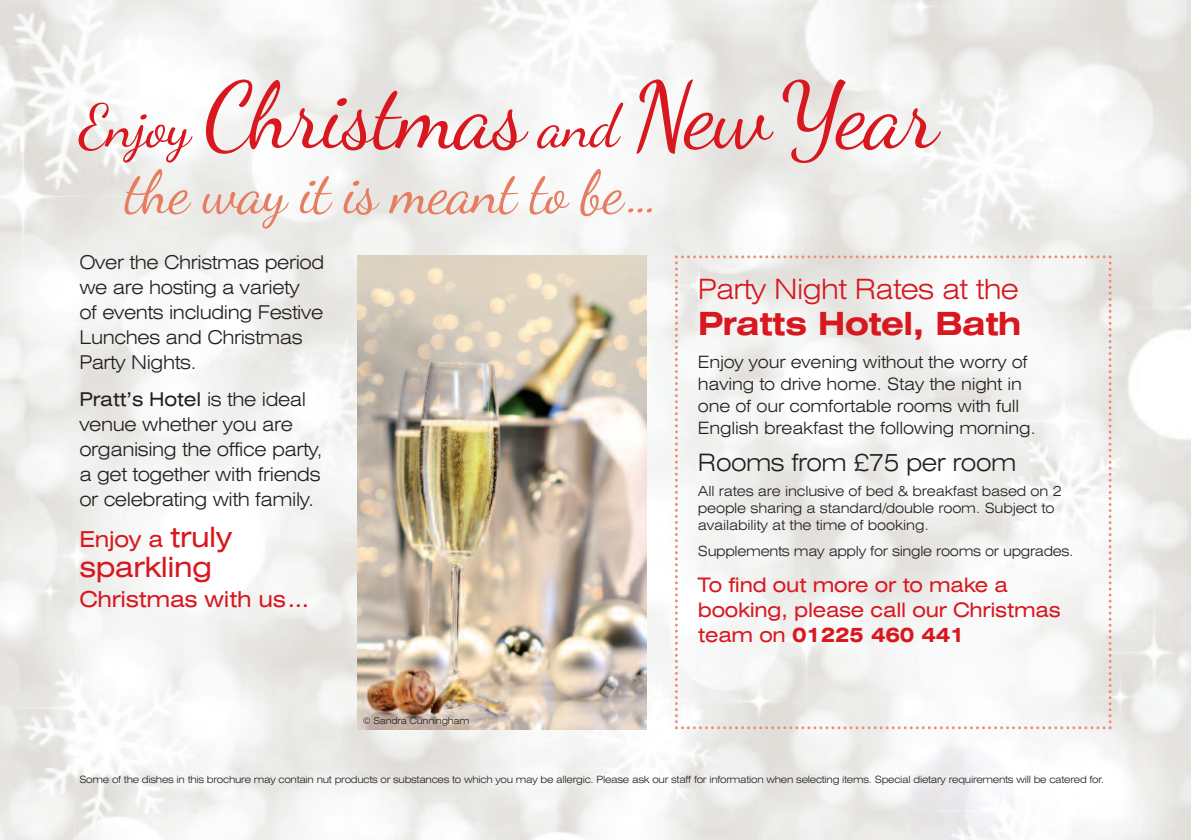
<style>
.page{position:relative;width:1191px;height:840px;background:#fff}
.page>*{position:absolute;margin:0;border:0;box-sizing:border-box;transform-origin:0 0}
.t1{font:92px "Dancing Script";letter-spacing:-.02em;color:#d8171f}
.t2{font:60px "Dancing Script";letter-spacing:-.02em;color:#e77d60}
.t3{font:700 expanded 32px "Swiss 721 BT";letter-spacing:-.02em;color:#d8171f}
.t4{font:300 expanded 28px "Swiss 721 BT";letter-spacing:-.02em;color:#d8171f}
.t5{font:expanded 28px "Swiss 721 BT";letter-spacing:-.01em;color:#d8171f}
.t6{font:300 expanded 24px "Swiss 721 BT";letter-spacing:-.02em;color:#231f20}
.t7{font:expanded 22px "Swiss 721 BT";letter-spacing:-.01em;color:#d8171f}
.t8{font:expanded 20px/25px "Swiss 721 BT";letter-spacing:-.01em;color:#d8171f}
.t9{font:300 expanded 19px/25px "Swiss 721 BT";letter-spacing:-.02em;color:#231f20}
.t10{font:300 expanded 17px/22px "Swiss 721 BT";letter-spacing:-.01em;color:#231f20}
.t11{font:300 expanded 14px/17px "Swiss 721 BT";letter-spacing:-.01em;color:#231f20}
.t12{font:300 expanded 10px "Swiss 721 BT";letter-spacing:-.025em;color:#231f20}
.t13{font:300 expanded 9.4px "Swiss 721 BT";letter-spacing:-.025em;color:#231f20}
.s1{font-size:60px}
.s2{font-weight:400}
.s3{font-size:28px}
.s4{font-weight:700}
</style>
<div class="page">
<svg style="left:675px;top:255px;width:436px;height:474px"></svg>
<img style="left:357px;top:255px;width:289px;height:474px">
<h1 class="t1" style="left:79px;top:61px;width:860px"><span class="s1">Enjoy</span> Christmas <span class="s1">and</span> NewYear</h1>
<h2 class="t2" style="left:125px;top:156px;width:536px">the way it is meant to be…</h2>
<p class="t9" style="left:79px;top:251px;width:246px">Over the Christmas period we are hosting a variety<br>of events including Festive<br>Lunches and Christmas<br>Party Nights.</p>
<p class="t9" style="left:79px;top:388px;width:245px"><span class="s2">Pratt’s Hotel</span> is the ideal venue whether you are organising the office party, a get together with friends or celebrating with family.</p>
<p class="t7" style="left:79px;top:531px;width:154px">Enjoy a <span class="s3">truly</span></p>
<h3 class="t5" style="left:79px;top:556px;width:134px">sparkling</h3>
<p class="t7" style="left:79px;top:591px;width:231px">Christmas with us...</p>
<p class="t13" style="left:363px;top:716px;width:108px">© Sandra Cunningham</p>
<h3 class="t4" style="left:698px;top:278px;width:323px">Party Night Rates at the</h3>
<h3 class="t3" style="left:698px;top:311px;width:325px">Pratts Hotel, Bath</h3>
<p class="t10" style="left:698px;top:352px;width:339px">Enjoy your evening without the worry of having to drive home. Stay the night in one of our comfortable rooms with full English breakfast the following morning.</p>
<p class="t6" style="left:698px;top:453px;width:320px">Rooms from £75 per room</p>
<p class="t11" style="left:698px;top:483px;width:365px">All rates are inclusive of bed &amp; breakfast based on 2 people sharing a standard/double room. Subject to availability at the time of booking.</p>
<p class="t11" style="left:698px;top:543px;width:377px">Supplements may apply for single rooms or upgrades.</p>
<p class="t8" style="left:698px;top:574px;width:364px">To find out more or to make a booking, please call our Christmas team on <span class="s4">01225 460 441</span></p>
<p class="t12" style="left:79px;top:775px;width:1026px">Some of the dishes in this brochure may contain nut products or substances to which you may be allergic. Please ask our staff for information when selecting items. Special dietary requirements will be catered for.</p>
</div>
